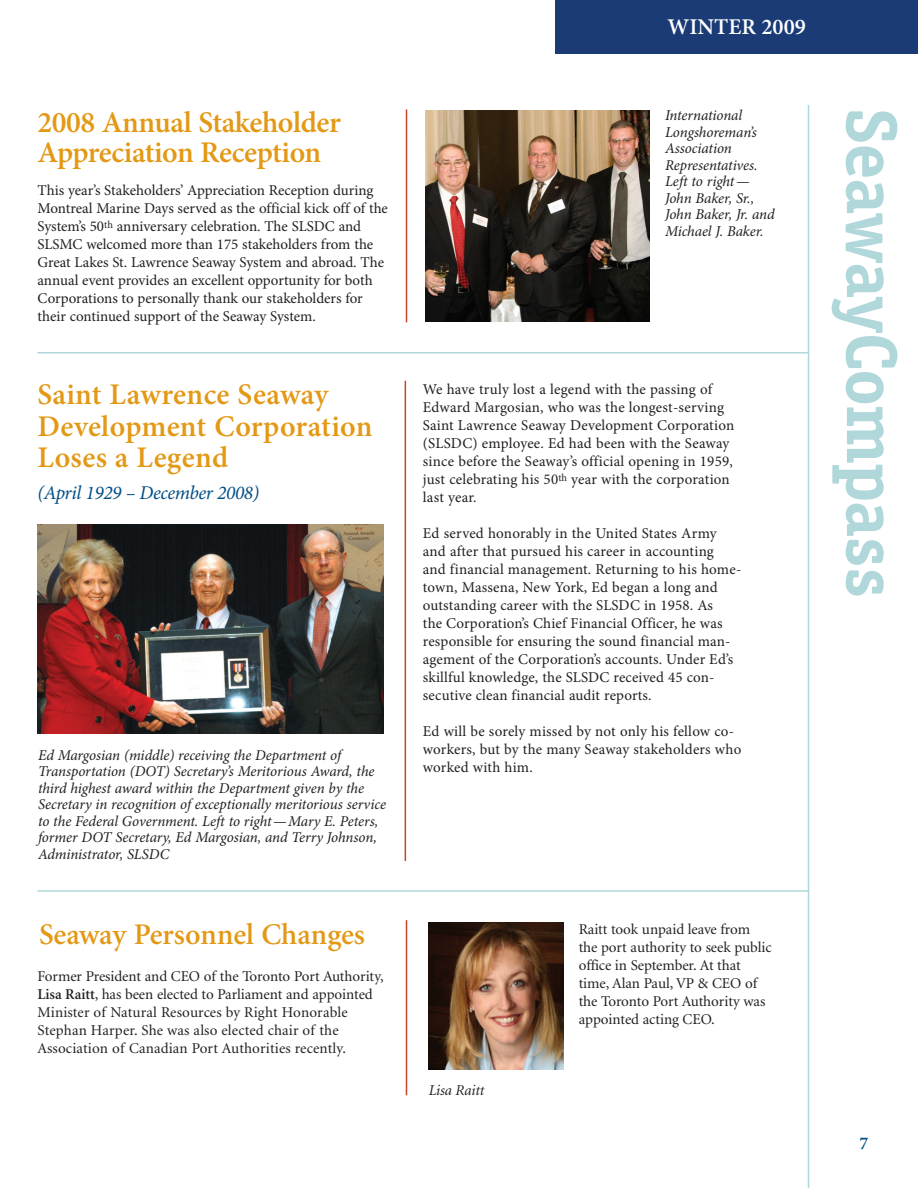
<style>
.page{position:relative;width:918px;height:1188px;background:#fff}
.page>*{position:absolute;margin:0;border:0;box-sizing:border-box;transform-origin:0 0}
.t1{font:700 72px "Officina Serif";letter-spacing:-.02em;color:#b0d7da}
.t2{font:600 30px/31.5px "Minion Pro";letter-spacing:-.005em;color:#e39916}
.t3{font:600 30px "Minion EDO";color:#e39916}
.t4{font:600 22.5px "Minion Pro";color:#fff}
.t5{font:italic 19.5px "Minion Pro";letter-spacing:-.02em;color:#004e83}
.t6{font:600 18px "Minion Pro";color:#004e83}
.t7{font:15px/18px "Minion Pro";letter-spacing:.005em;color:#231f20}
.t8{font:italic 15px/16.5px "Minion Pro";letter-spacing:-.01em;color:#231f20}
.t9{font:15px/18px "Minion EDO";letter-spacing:-.005em;color:#231f20}
.t10{font:italic 15px "Minion EDO";letter-spacing:-.01em;color:#231f20}
.s1{font-weight:600}
</style>
<div class="page">
<hr style="left:406px;top:109px;width:1px;height:213px;background:#c8432b">
<img style="left:425px;top:110px;width:224px;height:212px">
<hr style="left:405px;top:381px;width:1px;height:480px;background:#c8432b">
<img style="left:38px;top:524px;width:346px;height:209px">
<div style="left:555px;top:0;width:363px;height:54px;background:#1a3b75"></div>
<hr style="left:808px;top:105px;width:1px;height:1083px;background:#b0d7da">
<hr style="left:38px;top:352px;width:771px;height:2px;background:#b0d7da">
<img style="left:429px;top:922px;width:135px;height:147px">
<hr style="left:406px;top:920px;width:1px;height:175px;background:#c8432b">
<hr style="left:38px;top:890px;width:771px;height:2px;background:#b0d7da">
<h2 class="t2" style="left:38px;top:110px;width:305px;line-height:30px">2008 Annual Stakeholder<br>Appreciation Reception</h2>
<p class="t7" style="left:37px;top:182px;width:352px">This year’s Stakeholders’ Appreciation Reception during Montreal Marine Days served as the official kick off of the System’s 50<sup>th</sup> anniversary celebration. The SLSDC and SLSMC welcomed more than 175 stakeholders from the Great Lakes St. Lawrence Seaway System and abroad. The annual event provides an excellent opportunity for both Corporations to personally thank our stakeholders for their continued support of the Seaway System.</p>
<h2 class="t2" style="left:38px;top:381px;width:337px">Saint Lawrence Seaway<br>Development Corporation<br>Loses a Legend</h2>
<h3 class="t5" style="left:38px;top:485px;width:223px">(April 1929 – December 2008)</h3>
<p class="t8" style="left:38px;top:748px;width:350px">Ed Margosian (middle) receiving the Department of Transportation (DOT) Secretary’s Meritorious Award, the third highest award within the Department given by the Secretary in recognition of exceptionally meritorious service to the Federal Government. Left to right—Mary E. Peters, former DOT Secretary, Ed Margosian, and Terry Johnson, Administrator, SLSDC</p>
<h2 class="t3" style="left:39px;top:923px;width:328px">Seaway Personnel Changes</h2>
<p class="t9" style="left:38px;top:968px;width:348px">Former President and CEO of the Toronto Port Authority, <span class="s1">Lisa Raitt</span>, has been elected to Parliament and appointed Minister of Natural Resources by Right Honorable Stephan Harper. She was also elected chair of the Association of Canadian Port Authorities recently.</p>
<h3 class="t4" style="left:668px;top:18px;width:140px">WINTER 2009</h3>
<p class="t8" style="left:665px;top:109px;width:111px">International<br>Longshoreman’s<br>Association<br>Representatives.<br>Left to right—<br>John Baker, Sr.,<br>John Baker, Jr. and<br>Michael J. Baker.</p>
<p class="t7" style="left:423px;top:382px;width:313px">We have truly lost a legend with the passing of Edward Margosian, who was the longest-serving Saint Lawrence Seaway Development Corporation (SLSDC) employee. Ed had been with the Seaway since before the Seaway’s official opening in 1959, just celebrating his 50<sup>th</sup> year with the corporation last year.</p>
<p class="t7" style="left:423px;top:526px;width:320px">Ed served honorably in the United States Army and after that pursued his career in accounting<br>and financial management. Returning to his home&shy;town, Massena, New York, Ed began a long and outstanding career with the SLSDC in 1958. As<br>the Corporation’s Chief Financial Officer, he was responsible for ensuring the sound financial man&shy;agement of the Corporation’s accounts. Under Ed’s skillful knowledge, the SLSDC received 45 con&shy;secutive clean financial audit reports.</p>
<p class="t7" style="left:423px;top:724px;width:320px">Ed will be sorely missed by not only his fellow co&shy;workers, but by the many Seaway stakeholders who worked with him.</p>
<h1 class="t1" style="left:899px;top:108px;width:492px;rotate:90deg">SeawayCompass</h1>
<p class="t10" style="left:429px;top:1084px;width:57px">Lisa Raitt</p>
<p class="t9" style="left:579px;top:922px;width:195px">Raitt took unpaid leave from the port authority to seek public office in September. At that time, Alan Paul, VP &amp; CEO of the Toronto Port Authority was appointed acting CEO.</p>
<p class="t6" style="left:860px;top:1136px;width:10px">7</p>
</div>
